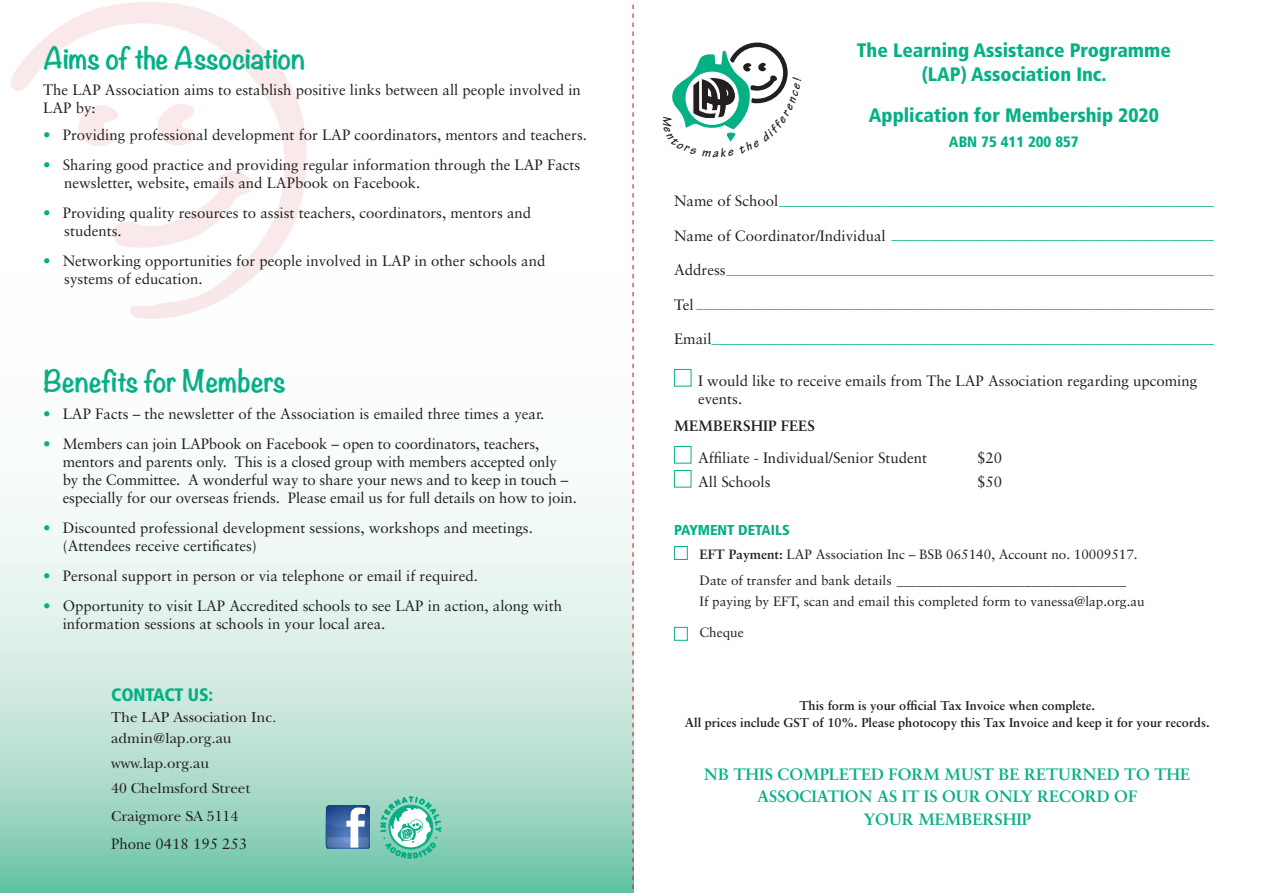
<style>
.page{position:relative;width:1263px;height:893px;background:#fff}
.page>*{position:absolute;margin:0;border:0;box-sizing:border-box;transform-origin:0 0}
.A_HEAD_NEW{font:700 27px "Noteworthy";letter-spacing:-.01em;color:#05b085}
.t1{font:900 condensed 19.5px "Frutiger";color:#05b085}
.Body_text{font:900 condensed 18px "Frutiger";letter-spacing:-.01em;color:#05b085}
.t2{font:700 16.5px/22.5px "Sabon";color:#05b085;text-align:center}
._2013_Body_Text{font:15px/18px "Sabon";color:#231f20}
.t3{font:15px "Sabon";color:#05b085}
.Body_text-2{font:15px "New Baskerville";color:#231f20}
.t4{font:900 condensed 15px "Frutiger";color:#05b085}
.t5{font:700 15px "Sabon";color:#231f20}
.t6{font:900 condensed 14.4px "Frutiger";color:#05b085}
.t7{font:13.5px "Sabon";color:#231f20}
.t8{font:italic 700 13.05px "Tekton Pro";color:#231f20}
.t9{font:700 12.75px/16.5px "Sabon";color:#231f20;text-align:center}
.s1{color:#05b085}
.s2{color:#231f20}
.s3{font-weight:700}
</style>
<div class="page">
<svg style="left:0;top:490px;width:632px;height:403px"></svg>
<img style="left:11px;top:2px;width:296px;height:317px">
<div style="left:674px;top:369px;width:17px;height:17px;border:1px solid #05b085"></div>
<div style="left:674px;top:446px;width:17px;height:17px;border:1px solid #05b085"></div>
<div style="left:674px;top:470px;width:17px;height:17px;border:1px solid #05b085"></div>
<div style="left:674px;top:546px;width:14px;height:14px;border:1px solid #05b085"></div>
<svg style="left:632px;top:4px;width:2px;height:889px"></svg>
<svg style="left:326px;top:805px;width:44px;height:44px"></svg>
<div style="left:674px;top:627px;width:14px;height:14px;border:1px solid #05b085"></div>
<svg style="left:380px;top:796px;width:61px;height:64px"></svg>
<svg style="left:672px;top:43px;width:116px;height:99px"></svg>
<p class="A_HEAD_NEW" style="left:43px;top:34px;width:264px">Aims of the Association</p>
<p class="_2013_Body_Text" style="left:43px;top:81px;width:539px">The LAP Association aims to establish positive links between all people involved in<br>LAP by:</p>
<p class="_2013_Body_Text" style="left:43px;top:125px;width:545px"><span class="s1">•</span> Providing professional development for LAP coordinators, mentors and teachers.</p>
<p class="_2013_Body_Text" style="left:64px;top:155px;width:518px;text-indent:-21px"><span class="s1">•</span> Sharing good practice and providing regular information through the LAP Facts newsletter, website, emails and LAPbook on Facebook.</p>
<p class="_2013_Body_Text" style="left:64px;top:203px;width:468px;text-indent:-21px"><span class="s1">•</span> Providing quality resources to assist teachers, coordinators, mentors and students.</p>
<p class="_2013_Body_Text" style="left:64px;top:251px;width:483px;text-indent:-21px"><span class="s1">•</span> Networking opportunities for people involved in LAP in other schools and systems of education.</p>
<p class="A_HEAD_NEW" style="left:43px;top:357px;width:244px">Benefits for Members</p>
<p class="_2013_Body_Text" style="left:43px;top:404px;width:503px"><span class="s1">•</span> LAP Facts – the newsletter of the Association is emailed three times a year.</p>
<p class="_2013_Body_Text" style="left:63px;top:434px;width:516px;text-indent:-19px"><span class="s1">•</span> Members can join LAPbook on Facebook – open to coordinators, teachers, mentors and parents only. This is a closed group with members accepted only<br>by the Committee. A wonderful way to share your news and to keep in touch – especially for our overseas friends. Please email us for full details on how to join.</p>
<p class="_2013_Body_Text" style="left:63px;top:518px;width:472px;text-indent:-19px"><span class="s1">•</span> Discounted professional development sessions, workshops and meetings. (Attendees receive certificates)</p>
<p class="_2013_Body_Text" style="left:43px;top:566px;width:436px"><span class="s1">•</span> Personal support in person or via telephone or email if required.</p>
<p class="_2013_Body_Text" style="left:63px;top:596px;width:501px;text-indent:-19px"><span class="s1">•</span> Opportunity to visit LAP Accredited schools to see LAP in action, along with information sessions at schools in your local area.</p>
<p class="Body_text" style="left:111px;top:684px;width:103px">CONTACT US:</p>
<p class="Body_text-2" style="left:111px;top:708px;width:167px">The LAP Association Inc.</p>
<p class="Body_text-2" style="left:111px;top:729px;width:122px">admin@lap.org.au</p>
<p class="Body_text-2" style="left:111px;top:754px;width:99px">www.lap.org.au</p>
<p class="Body_text-2" style="left:111px;top:779px;width:140px">40 Chelmsford Street</p>
<p class="Body_text-2" style="left:111px;top:807px;width:128px">Craigmore SA 5114</p>
<p class="_2013_Body_Text" style="left:111px;top:834px;width:137px">Phone 0418 195 253</p>
<p class="t8" style="left:713px;top:145px;width:7px">a</p>
<p class="t1" style="left:857px;top:39px;width:315px">The Learning Assistance Programme</p>
<p class="t1" style="left:922px;top:63px;width:186px">(LAP) Association Inc.</p>
<p class="t1" style="left:869px;top:103px;width:291px">Application for Membership 2020</p>
<p class="t4" style="left:949px;top:132px;width:131px">ABN 75 411 200 857</p>
<p class="t3" style="left:674px;top:190px;width:541px"><span class="s2">Name of School</span>__________________________________________________________</p>
<p class="t3" style="left:674px;top:225px;width:541px"><span class="s2">Name of Coordinator/Individual</span> ___________________________________________</p>
<p class="t3" style="left:674px;top:259px;width:541px"><span class="s2">Address</span>_________________________________________________________________</p>
<p class="t3" style="left:674px;top:294px;width:542px"><span class="s2">Tel</span> _____________________________________________________________________</p>
<p class="t3" style="left:674px;top:328px;width:541px"><span class="s2">Email</span>___________________________________________________________________</p>
<p class="_2013_Body_Text" style="left:698px;top:372px;width:501px">I would like to receive emails from The LAP Association regarding upcoming events.</p>
<p class="t5" style="left:674px;top:416px;width:142px">MEMBERSHIP FEES</p>
<p class="_2013_Body_Text" style="left:698px;top:449px;width:231px">Affiliate - Individual/Senior Student</p>
<p class="_2013_Body_Text" style="left:977px;top:449px;width:27px">$20</p>
<p class="_2013_Body_Text" style="left:698px;top:473px;width:74px">All Schools</p>
<p class="_2013_Body_Text" style="left:977px;top:473px;width:27px">$50</p>
<p class="t6" style="left:674px;top:521px;width:117px">PAYMENT DETAILS</p>
<p class="t7" style="left:699px;top:547px;width:440px"><span class="s3">EFT Payment:</span> LAP Association Inc – BSB 065140, Account no. 10009517.</p>
<p class="t7" style="left:699px;top:572px;width:428px">Date of transfer and bank details __________________________________</p>
<p class="t7" style="left:699px;top:593px;width:447px">If paying by EFT, scan and email this completed form to vanessa@lap.org.au</p>
<p class="t7" style="left:699px;top:625px;width:46px">Cheque</p>
<p class="t9" style="left:685px;top:697px;width:526px">This form is your official Tax Invoice when complete.<br>All prices include GST of 10%. Please photocopy this Tax Invoice and keep it for your records.</p>
<p class="t2" style="left:704px;top:762px;width:487px">NB THIS COMPLETED FORM MUST BE RETURNED TO THE<br>ASSOCIATION AS IT IS OUR ONLY RECORD OF<br>YOUR MEMBERSHIP</p>
</div>
